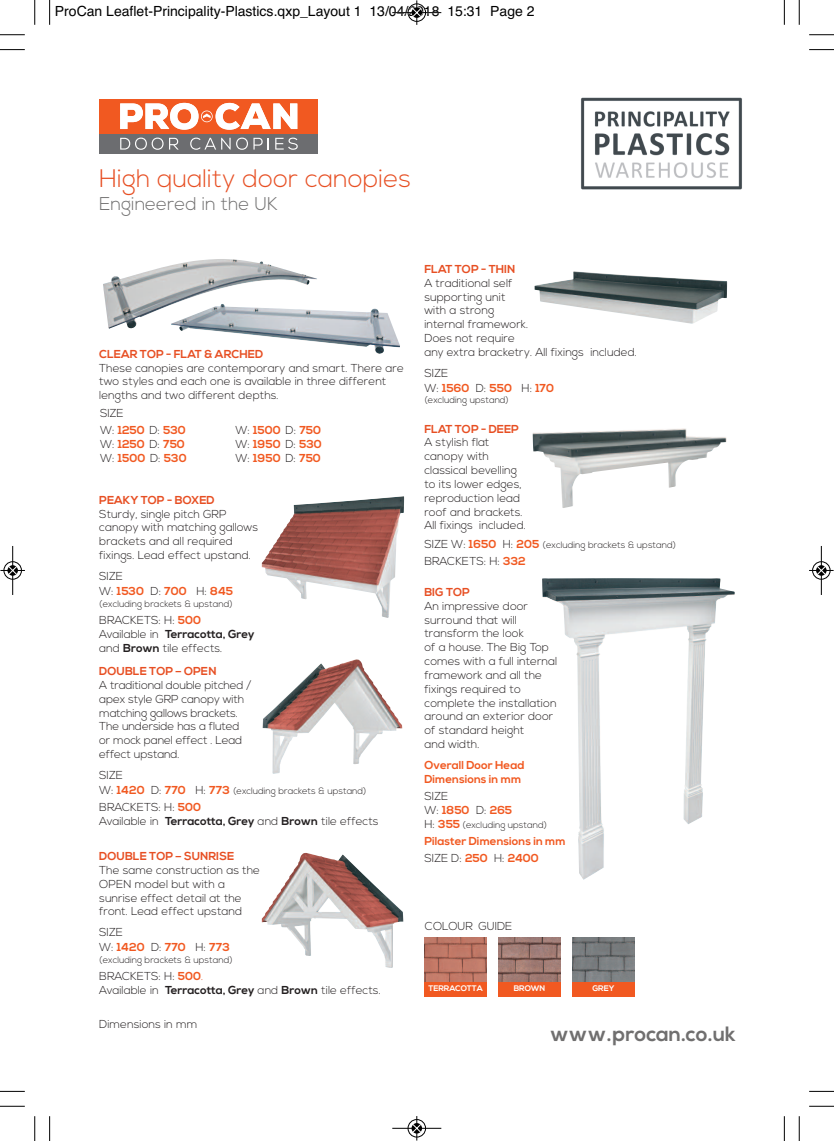
<style>
.page{position:relative;width:834px;height:1141px;background:#fff}
.page>*{position:absolute;margin:0;border:0;box-sizing:border-box;transform-origin:0 0}
.t1{font:300 25.38px "Nexa";color:#e74f23}
.t2{font:700 20.65px "Nexa";color:#706f6f}
.t3{font:300 18.38px "Nexa";color:#706f6f}
.t4{font:14px "Helvetica";color:#000}
.t5{font:300 11.55px/13.8px "Nexa";color:#231f20}
.t6{font:700 11.55px/13.8px "Nexa";color:#f15921}
.t7{font:700 11.55px "Nexa";color:#e74f23}
.t8{font:300 9.28px "Nexa";color:#231f20}
.t9{font:700 8.05px "Nexa";color:#fff}
.s1{font-weight:700;color:#f15921}
.s2{font-weight:300;color:#231f20}
.s3{font-weight:700}
.s4{font-size:11.55px}
.s5{font-weight:700;font-size:11.55px;color:#f15921}
.s6{color:#e74f23}
</style>
<div class="page">
<div style="left:99px;top:99px;width:219px;height:35px;background:#f15921"></div>
<div style="left:99px;top:134px;width:219px;height:20px;background:#6c6d70"></div>
<svg style="left:120px;top:138px;width:43px;height:12px"></svg>
<svg style="left:169px;top:138px;width:10px;height:12px"></svg>
<svg style="left:190px;top:138px;width:40px;height:12px"></svg>
<svg style="left:236px;top:138px;width:33px;height:12px"></svg>
<svg style="left:275px;top:138px;width:23px;height:12px"></svg>
<svg style="left:120px;top:103px;width:177px;height:27px"></svg>
<img style="left:103px;top:259px;width:214px;height:70px">
<img style="left:171px;top:304px;width:229px;height:50px">
<img style="left:262px;top:496px;width:142px;height:122px">
<img style="left:534px;top:271px;width:193px;height:53px">
<img style="left:532px;top:428px;width:194px;height:80px">
<img style="left:542px;top:578px;width:192px;height:302px">
<img style="left:262px;top:659px;width:140px;height:115px">
<img style="left:262px;top:853px;width:141px;height:115px">
<img style="left:424px;top:937px;width:62px;height:45px">
<div style="left:424px;top:982px;width:62px;height:14px;background:#f15921"></div>
<img style="left:498px;top:937px;width:62px;height:45px">
<div style="left:498px;top:982px;width:62px;height:14px;background:#f15921"></div>
<img style="left:572px;top:937px;width:62px;height:45px">
<div style="left:572px;top:982px;width:62px;height:14px;background:#f15921"></div>
<img style="left:581px;top:97px;width:161px;height:93px">
<svg style="left:49px;top:0;width:1px;height:25px"></svg>
<svg style="left:0;top:49px;width:25px;height:1px"></svg>
<svg style="left:783px;top:0;width:1px;height:25px"></svg>
<svg style="left:809px;top:49px;width:24px;height:1px"></svg>
<svg style="left:49px;top:1116px;width:1px;height:25px"></svg>
<svg style="left:0;top:1091px;width:25px;height:1px"></svg>
<svg style="left:783px;top:1116px;width:1px;height:25px"></svg>
<svg style="left:809px;top:1091px;width:24px;height:1px"></svg>
<svg style="left:34px;top:0;width:1px;height:25px"></svg>
<svg style="left:0;top:34px;width:25px;height:1px"></svg>
<svg style="left:798px;top:0;width:1px;height:25px"></svg>
<svg style="left:809px;top:34px;width:24px;height:1px"></svg>
<svg style="left:34px;top:1116px;width:1px;height:25px"></svg>
<svg style="left:0;top:1106px;width:25px;height:1px"></svg>
<svg style="left:798px;top:1116px;width:1px;height:25px"></svg>
<svg style="left:809px;top:1106px;width:24px;height:1px"></svg>
<div style="left:407px;top:3px;width:19px;height:19px;border:1px solid #fff;border-radius:50%"></div>
<hr style="left:392px;top:12px;width:49px;height:1px;background:#000">
<div style="left:408px;top:4px;width:17px;height:18px;border:1px solid #000;border-radius:50%"></div>
<svg style="left:412px;top:0;width:9px;height:25px"></svg>
<div style="left:407px;top:1119px;width:19px;height:19px;border:1px solid #fff;border-radius:50%"></div>
<hr style="left:392px;top:1128px;width:49px;height:1px;background:#000">
<div style="left:408px;top:1119px;width:17px;height:18px;border:1px solid #000;border-radius:50%"></div>
<svg style="left:412px;top:1116px;width:9px;height:25px"></svg>
<div style="left:3px;top:561px;width:19px;height:19px;border:1px solid #fff;border-radius:50%"></div>
<hr style="left:12px;top:546px;width:1px;height:49px;background:#000">
<div style="left:4px;top:561px;width:18px;height:18px;border:1px solid #000;border-radius:50%"></div>
<svg style="left:0;top:566px;width:25px;height:9px"></svg>
<div style="left:811px;top:561px;width:19px;height:19px;border:1px solid #fff;border-radius:50%"></div>
<hr style="left:820px;top:546px;width:1px;height:49px;background:#000">
<div style="left:812px;top:561px;width:18px;height:18px;border:1px solid #000;border-radius:50%"></div>
<svg style="left:809px;top:566px;width:24px;height:9px"></svg>
<p class="t4" style="left:55px;top:3px;width:481px">ProCan Leaflet-Principality-Plastics.qxp_Layout 1 13/04/2018 15:31 Page 2</p>
<h1 class="t1" style="left:99px;top:169px;width:313px">High quality door canopies</h1>
<h3 class="t3" style="left:99px;top:197px;width:180px">Engineered in the UK</h3>
<p class="t7" style="left:99px;top:350px;width:165px">CLEAR TOP - FLAT &amp; ARCHED</p>
<p class="t5" style="left:99px;top:362px;width:306px">These canopies are contemporary and smart. There are two styles and each one is available in three different lengths and two different depths.</p>
<p class="t5" style="left:100px;top:405px;width:87px;line-height:17.3px">SIZE<br>W: <span class="s1">1250</span> D: <span class="s1">530</span></p>
<p class="t6" style="left:100px;top:438px;width:88px"><span class="s2">W:</span> 1250 <span class="s2">D:</span> 750<br><span class="s2">W:</span> 1500 <span class="s2">D:</span> 530</p>
<p class="t6" style="left:235px;top:424px;width:88px;text-align:justify"><span class="s2">W:</span> 1500 <span class="s2">D:</span> 750<br><span class="s2">W:</span> 1950 <span class="s2">D:</span> 530<br><span class="s2">W:</span> 1950 <span class="s2">D:</span> 750</p>
<p class="t7" style="left:99px;top:496px;width:117px">PEAKY TOP - BOXED</p>
<p class="t5" style="left:99px;top:508px;width:160px">Sturdy, single pitch GRP canopy with matching gallows brackets and all required fixings. Lead effect upstand.</p>
<p class="t5" style="left:99px;top:570px;width:135px;line-height:15px">SIZE<br>W: <span class="s1">1530</span> D: <span class="s1">700</span> H: <span class="s1">845</span></p>
<p class="t8" style="left:99px;top:600px;width:135px">(excluding brackets &amp; upstand)</p>
<p class="t5" style="left:99px;top:614px;width:157px">BRACKETS: H: <span class="s1">500<br></span>Available in <span class="s3">Terracotta, Grey </span>and <span class="s3">Brown</span> tile effects.</p>
<p class="t7" style="left:99px;top:667px;width:119px">DOUBLE TOP – OPEN</p>
<p class="t5" style="left:99px;top:679px;width:154px">A traditional double pitched / apex style GRP canopy with matching gallows brackets.<br>The underside has a fluted or mock panel effect . Lead effect upstand.</p>
<p class="t5" style="left:99px;top:769px;width:25px">SIZE</p>
<p class="t8" style="left:99px;top:787px;width:269px"><span class="s4">W:</span> <span class="s5">1420</span> <span class="s4">D:</span> <span class="s5">770</span> <span class="s4">H:</span> <span class="s5">773</span> (excluding brackets &amp; upstand)</p>
<p class="t5" style="left:99px;top:802px;width:281px">BRACKETS: H: <span class="s1">500<br></span>Available in <span class="s3">Terracotta, Grey</span> and <span class="s3">Brown</span> tile effects</p>
<p class="t7" style="left:99px;top:852px;width:136px">DOUBLE TOP – SUNRISE</p>
<p class="t5" style="left:99px;top:864px;width:162px">The same construction as the<br>OPEN model but with a sunrise effect detail at the front. Lead effect upstand</p>
<p class="t5" style="left:99px;top:926px;width:132px;line-height:15px">SIZE<br>W: <span class="s1">1420</span> D: <span class="s1">770</span> H: <span class="s1">773</span></p>
<p class="t8" style="left:99px;top:956px;width:135px">(excluding brackets &amp; upstand)</p>
<p class="t5" style="left:99px;top:970px;width:283px">BRACKETS: H: <span class="s1">500</span><span class="s6">.<br></span>Available in <span class="s3">Terracotta, Grey</span> and <span class="s3">Brown</span> tile effects.</p>
<p class="t5" style="left:99px;top:1018px;width:99px">Dimensions in mm</p>
<p class="t7" style="left:424px;top:265px;width:92px">FLAT TOP - THIN</p>
<p class="t5" style="left:424px;top:277px;width:214px">A traditional self<br>supporting unit<br>with a strong<br>internal framework.<br>Does not require<br>any extra bracketry. All fixings included.</p>
<p class="t5" style="left:424px;top:366px;width:131px;line-height:15px">SIZE<br>W: <span class="s1">1560</span> D: <span class="s1">550</span> H: <span class="s1">170</span></p>
<p class="t8" style="left:424px;top:397px;width:86px">(excluding upstand)</p>
<p class="t7" style="left:424px;top:424px;width:96px">FLAT TOP - DEEP</p>
<p class="t5" style="left:424px;top:437px;width:103px">A stylish flat canopy with classical bevelling to its lower edges, reproduction lead roof and brackets.<br>All fixings included.</p>
<p class="t8" style="left:424px;top:541px;width:253px"><span class="s4">SIZE W:</span> <span class="s5">1650</span> <span class="s4">H:</span> <span class="s5">205</span> (excluding brackets &amp; upstand)</p>
<p class="t5" style="left:424px;top:555px;width:103px">BRACKETS: H: <span class="s1">332</span></p>
<p class="t7" style="left:424px;top:588px;width:47px">BIG TOP</p>
<p class="t5" style="left:424px;top:600px;width:134px">An impressive door surround that will transform the look<br>of a house. The Big Top comes with a full internal framework and all the fixings required to complete the installation around an exterior door of standard height<br>and width.</p>
<p class="t6" style="left:424px;top:759px;width:102px">Overall Door Head<br>Dimensions in mm</p>
<p class="t5" style="left:424px;top:790px;width:89px">SIZE<br>W: <span class="s1">1850</span> D: <span class="s1">265</span></p>
<p class="t8" style="left:424px;top:821px;width:124px"><span class="s4">H:</span> <span class="s5">355</span> (excluding upstand)</p>
<p class="t6" style="left:424px;top:834px;width:143px;line-height:17.3px">Pilaster Dimensions in mm<br><span class="s2">SIZE D:</span> 250 <span class="s2">H:</span> 2400</p>
<p class="t5" style="left:425px;top:920px;width:89px">COLOUR GUIDE</p>
<p class="t9" style="left:428px;top:985px;width:56px">TERRACOTTA</p>
<p class="t9" style="left:513px;top:985px;width:33px">BROWN</p>
<p class="t9" style="left:592px;top:985px;width:24px">GREY</p>
<h2 class="t2" style="left:550px;top:1026px;width:187px">www.procan.co.uk</h2>
</div>
